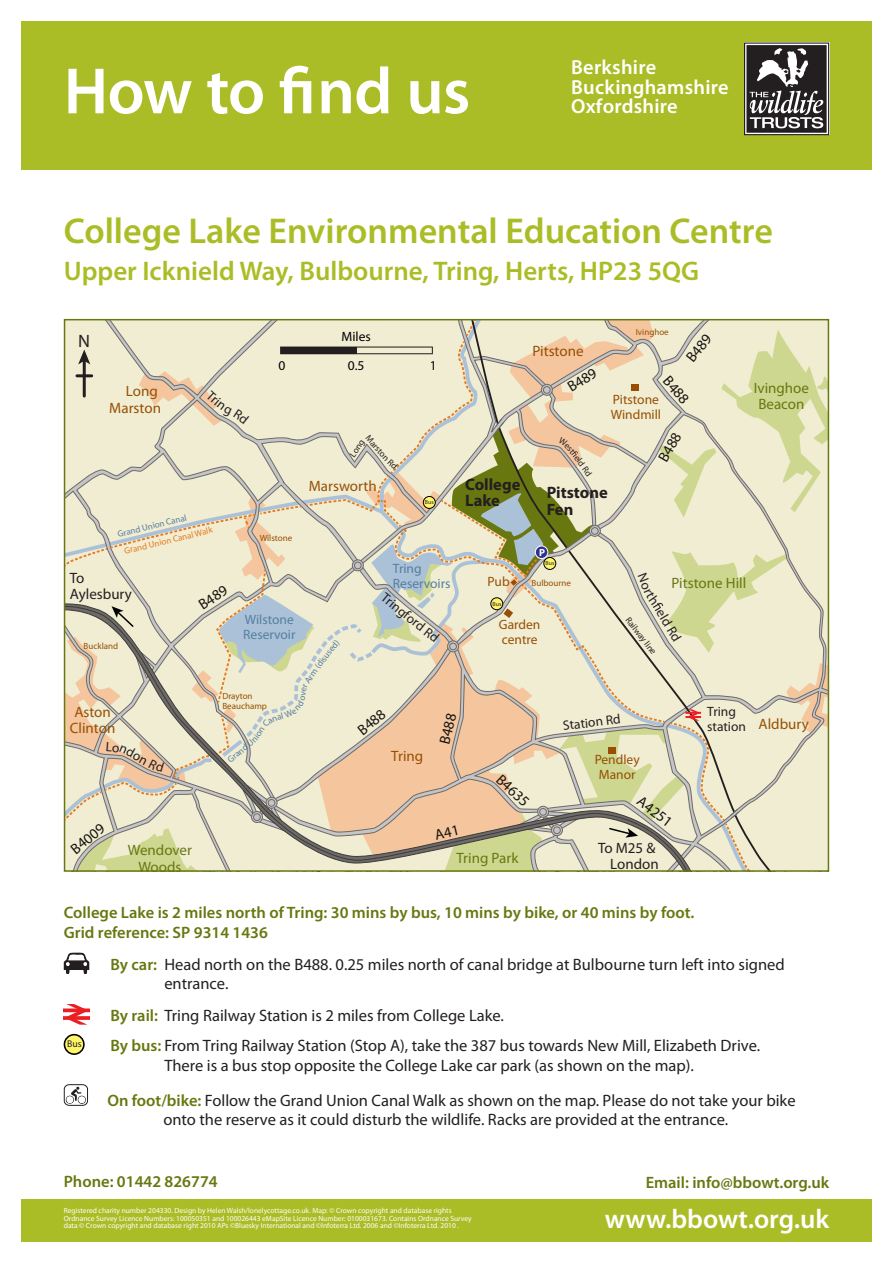
<style>
.page{position:relative;width:893px;height:1263px;background:#fff}
.page>*{position:absolute;margin:0;border:0;box-sizing:border-box;transform-origin:0 0}
.t1{font:600 66px "Myriad Pro";letter-spacing:-.015em;color:#fff}
.t2{font:600 36px "Myriad Pro";color:#abbd26}
.t3{font:600 27px "Myriad Pro";color:#abbd26}
.t4{font:600 27px "Myriad Pro";color:#fff}
.t5{font:600 20.4px/19.6px "Myriad Pro";letter-spacing:.015em;color:#fff}
.t6{font:18px "Myriad Pro";color:#231f20}
.t7{font:16.5px/19.8px "Myriad Pro";color:#231f20}
.t8{font:600 16.5px/19.8px "Myriad Pro";color:#687710}
.t9{font:700 16.5px/16.5px "Myriad Pro";color:#231f20}
.t10{font:15px/16.5px "Myriad Pro";color:#964f05;text-align:right}
.t11{font:15px/16.5px "Myriad Pro";color:#687710;text-align:center}
.t12{font:15px "Myriad Pro";color:#14130f}
.t13{font:15px/16.5px "Myriad Pro";color:#231f20}
.t14{font:700 14.55px "Arial";letter-spacing:.01em;color:#010101}
.t15{font:13.5px/15px "Myriad Pro";color:#964f05}
.t16{font:13.5px/15px "Myriad Pro";color:#547fa0}
.t17{font:13.5px/15px "Myriad Pro";color:#231f20}
.t18{font:13.5px "Myriad Pro";color:#000}
.t19{font:700 10.35px "Myriad Pro";color:#fff}
.t20{font:9.75px "Myriad";color:#231f20}
.t21{font:9px/10.5px "Myriad Pro";color:#964f05}
.t22{font:9px "Myriad Pro";color:#e67a1e}
.t23{font:9px "Myriad Pro";color:#547fa0}
.t24{font:9px "Myriad Pro";color:#231f20}
.t25{font:7.5px/7.5px "Myriad Pro";color:#fff}
.t26{font:6px "Myriad";color:#231f20}
.s1{font-weight:600;color:#687710}
</style>
<div class="page">
<svg style="left:64px;top:952px;width:25px;height:22px"></svg>
<svg style="left:64px;top:1004px;width:25px;height:21px"></svg>
<div style="left:64px;top:1035px;width:20px;height:19px;background:#fff56b;border-radius:50%"></div>
<div style="left:64px;top:1034px;width:21px;height:21px;border:2px solid #000;border-radius:50%"></div>
<svg style="left:66px;top:1086px;width:20px;height:18px"></svg>
<div style="left:79px;top:1096px;width:6px;height:7px;background:#fff;border-radius:50%"></div>
<div style="left:64px;top:1084px;width:24px;height:22px;border:1px solid #231f20;border-radius:5px"></div>
<div style="left:21px;top:1199px;width:851px;height:43px;background:#abbd26"></div>
<div style="left:21px;top:21px;width:851px;height:149px;background:#abbd26"></div>
<svg style="left:744px;top:43px;width:85px;height:92px;background:#615e5f"></svg>
<svg style="left:280px;top:66px;width:31px;height:47px"></svg>
<svg style="left:65px;top:320px;width:763px;height:551px;background:#e1dabe"></svg>
<h1 class="t1" style="left:64px;top:49px;width:408px">How to nd us</h1>
<p class="t5" style="left:571px;top:57px;width:159px">Berkshire<br>Buckinghamshire</p>
<p class="t5" style="left:571px;top:96px;width:108px">Oxfordshire</p>
<h2 class="t2" style="left:64px;top:208px;width:711px">College Lake Environmental Education Centre</h2>
<h3 class="t3" style="left:64px;top:254px;width:637px">Upper Icknield Way, Bulbourne, Tring, Herts, HP23 5QG</h3>
<p class="t6" style="left:78px;top:330px;width:14px">N</p>
<p class="t10" style="left:109px;top:383px;width:53px">Long<br>Marston</p>
<p class="t23" style="left:117px;top:529px;width:72px;rotate:-14deg">Grand Union Canal</p>
<p class="t22" style="left:123px;top:546px;width:92px;rotate:-14deg">Grand Union Canal Walk</p>
<p class="t13" style="left:70px;top:569px;width:64px">To<br>Aylesbury</p>
<p class="t21" style="left:84px;top:641px;width:36px">Buckland</p>
<p class="t12" style="left:195px;top:598px;width:33px;rotate:-33deg">B489</p>
<p class="t18" style="left:341px;top:328px;width:31px">Miles</p>
<p class="t18" style="left:278px;top:357px;width:8px">0</p>
<p class="t18" style="left:348px;top:357px;width:18px">0.5</p>
<p class="t18" style="left:430px;top:357px;width:8px">1</p>
<p class="t21" style="left:260px;top:532px;width:34px">Wilstone</p>
<p class="t24" style="left:371px;top:433px;width:20px;rotate:49deg">Mars</p>
<p class="t10" style="left:309px;top:477px;width:69px">Marsworth</p>
<p class="t26" style="left:425px;top:499px;width:10px">Bus</p>
<p class="t16" style="left:393px;top:561px;width:59px">Tring<br>Reservoirs</p>
<p class="t16" style="left:243px;top:612px;width:54px">Wilstone<br>Reservoir</p>
<p class="t17" style="left:388px;top:590px;width:30px;rotate:39deg">Tring</p>
<p class="t10" style="left:532px;top:343px;width:53px">Pitstone</p>
<p class="t12" style="left:564px;top:380px;width:33px;rotate:-32deg">B489</p>
<p class="t21" style="left:636px;top:326px;width:35px">Ivinghoe</p>
<p class="t12" style="left:682px;top:354px;width:33px;rotate:-51deg">B489</p>
<p class="t12" style="left:673px;top:372px;width:33px;rotate:49deg">B488</p>
<p class="t15" style="left:611px;top:391px;width:52px">Pitstone<br>Windmill</p>
<p class="t12" style="left:654px;top:456px;width:33px;rotate:-60deg">B488</p>
<p class="t9" style="left:465px;top:475px;width:57px">College<br>Lake</p>
<p class="t9" style="left:547px;top:484px;width:63px">Pitstone<br>Fen</p>
<p class="t14" style="left:562px;top:489px;width:91px">Pitstone Fen</p>
<p class="t11" style="left:754px;top:379px;width:57px">Ivinghoe<br>Beacon</p>
<p class="t19" style="left:539px;top:546px;width:7px">P</p>
<p class="t15" style="left:488px;top:574px;width:24px">Pub</p>
<p class="t26" style="left:545px;top:560px;width:10px">Bus</p>
<p class="t21" style="left:531px;top:578px;width:41px">Bulbourne</p>
<p class="t26" style="left:492px;top:600px;width:10px">Bus</p>
<p class="t15" style="left:499px;top:617px;width:43px">Garden centre</p>
<p class="t11" style="left:671px;top:574px;width:76px">Pitstone Hill</p>
<p class="t17" style="left:666px;top:606px;width:37px;rotate:59deg">eld Rd</p>
<p class="t24" style="left:632px;top:615px;width:30px;rotate:53deg">Railway</p>
<p class="t24" style="left:650px;top:639px;width:15px;rotate:52deg">line</p>
<p class="t10" style="left:70px;top:703px;width:47px;text-align:left">Aston<br>Clinton</p>
<p class="t21" style="left:222px;top:690px;width:46px">Drayton<br>Beauchamp</p>
<p class="t12" style="left:67px;top:843px;width:40px;rotate:-39deg">B4009</p>
<p class="t11" style="left:128px;top:842px;width:66px">Wendover<br>Woods</p>
<p class="t12" style="left:354px;top:724px;width:33px;rotate:-39deg">B488</p>
<p class="t10" style="left:391px;top:748px;width:33px">Tring</p>
<p class="t12" style="left:435px;top:742px;width:33px;rotate:-76deg">B488</p>
<p class="t12" style="left:505px;top:770px;width:40px;rotate:43deg">B4635</p>
<p class="t11" style="left:456px;top:850px;width:63px">Tring Park</p>
<p class="t17" style="left:562px;top:718px;width:34px;rotate:-6deg">Statio</p>
<p class="t15" style="left:595px;top:751px;width:47px;text-align:center">Pendley<br>Manor</p>
<p class="t12" style="left:644px;top:792px;width:41px;rotate:37deg">A4251</p>
<p class="t13" style="left:598px;top:839px;width:62px;text-align:right">To M25 &amp;<br>London</p>
<p class="t17" style="left:707px;top:703px;width:40px">Tring station</p>
<p class="t8" style="left:64px;top:902px;width:632px">College Lake is 2 miles north of Tring: 30 mins by bus, 10 mins by bike, or 40 mins by foot.<br>Grid reference: SP 9314 1436</p>
<p class="t10" style="left:759px;top:715px;width:52px">Aldbury</p>
<p class="t7" style="left:164px;top:954px;width:622px;text-indent:-54px"><span class="s1">By car:</span> Head north on the B488. 0.25 miles north of canal bridge at Bulbourne turn left into signed entrance.</p>
<p class="t7" style="left:110px;top:1005px;width:395px"><span class="s1">By rail:</span> Tring Railway Station is 2 miles from College Lake.</p>
<p class="t20" style="left:67px;top:1039px;width:16px">Bus</p>
<p class="t7" style="left:164px;top:1035px;width:597px;text-indent:-54px"><span class="s1">By bus:</span> From Tring Railway Station (Stop A), take the 387 bus towards New Mill, Elizabeth Drive.<br>There is a bus stop opposite the College Lake car park (as shown on the map).</p>
<p class="t7" style="left:163px;top:1090px;width:634px;text-indent:-56px"><span class="s1">On foot/bike:</span> Follow the Grand Union Canal Walk as shown on the map. Please do not take your bike onto the reserve as it could disturb the wildlife. Racks are provided at the entrance.</p>
<p class="t8" style="left:64px;top:1171px;width:155px">Phone: 01442 826774</p>
<p class="t8" style="left:646px;top:1172px;width:185px">Email: info@bbowt.org.uk</p>
<p class="t25" style="left:64px;top:1207px;width:409px">Registered charity number 204330. Design by Helen Walsh/lonelycottage.co.uk. Map: © Crown copyright and database rights<br>Ordnance Survey Licence Numbers: 100050351 and 100026443 eMapSite Licence Number: 0100031673. Contains Ordnance Survey data © Crown copyright and database right 2010 APs ©Bluesky International and ©Infoterra Ltd. 2006 and ©Infoterra Ltd. 2010 .</p>
<h3 class="t4" style="left:605px;top:1202px;width:226px">www.bbowt.org.uk</h3>
</div>
